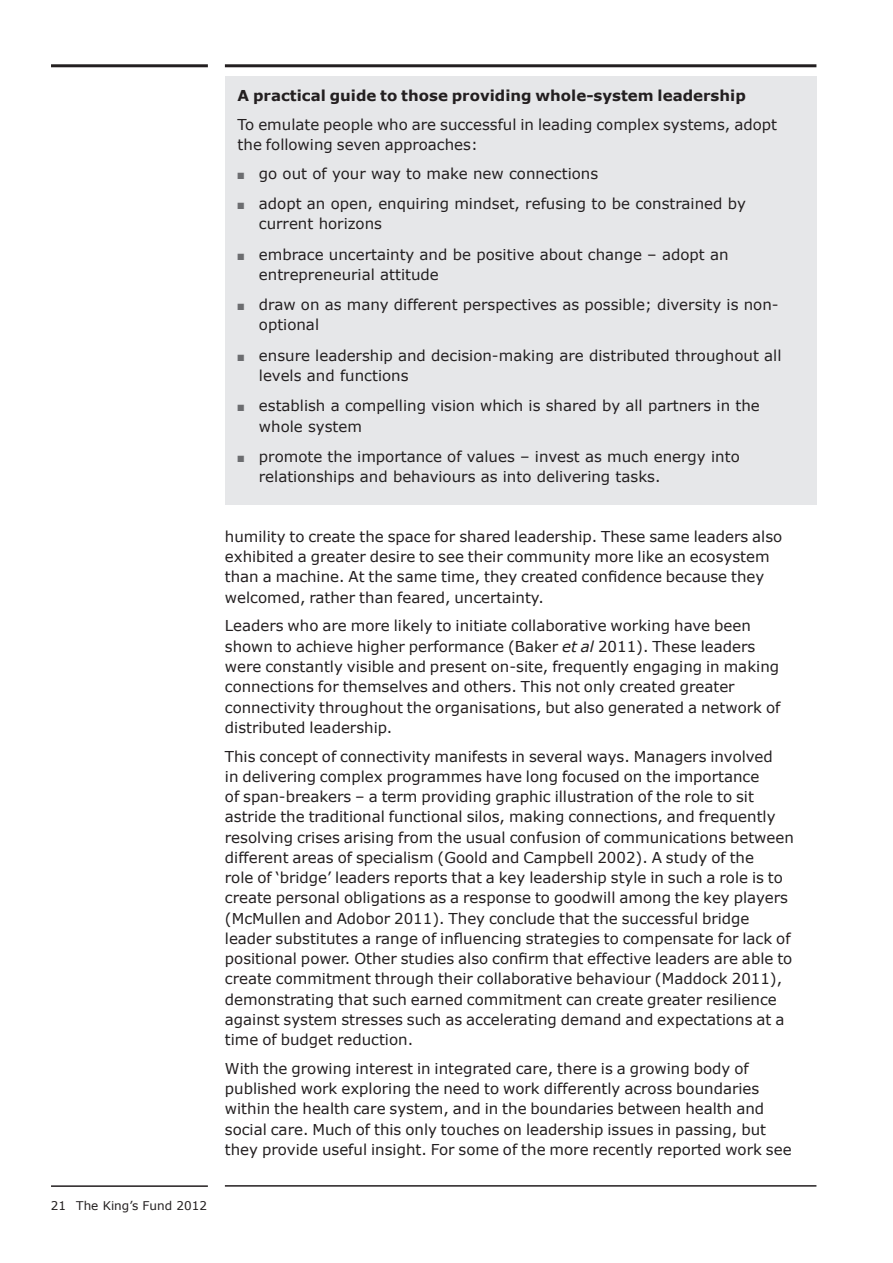
<style>
.page{position:relative;width:893px;height:1263px;background:#fff}
.page>*{position:absolute;margin:0;border:0;box-sizing:border-box;transform-origin:0 0}
.t1{font:15px/20.2px "Verdana";color:#231f20}
.t2{font:700 15px "Verdana";color:#231f20}
.t3{font:12px "Verdana";color:#231f20}
.s1{color:#6c6d70}
.s2{font-style:italic}
</style>
<div class="page">
<hr style="left:51px;top:64px;width:157px;height:3px;background:#231f20">
<hr style="left:225px;top:64px;width:591px;height:3px;background:#231f20">
<hr style="left:51px;top:1185px;width:157px;height:2px;background:#231f20">
<hr style="left:225px;top:1185px;width:591px;height:1px;background:#231f20">
<div style="left:225px;top:77px;width:591px;height:428px;background:#e6e7e9"></div>
<p class="t3" style="left:51px;top:1197px;width:158px">21 The King’s Fund 2012</p>
<p class="t2" style="left:238px;top:86px;width:510px">A practical guide to those providing whole-system leadership</p>
<p class="t1" style="left:238px;top:113px;width:541px">To emulate people who are successful in leading complex systems, adopt the following seven approaches:</p>
<p class="t1" style="left:238px;top:162px;width:362px"><span class="s1">■</span> go out of your way to make new connections</p>
<p class="t1" style="left:259px;top:193px;width:488px;text-indent:-21px"><span class="s1">■</span> adopt an open, enquiring mindset, refusing to be constrained by current horizons</p>
<p class="t1" style="left:259px;top:243px;width:471px;text-indent:-21px"><span class="s1">■</span> embrace uncertainty and be positive about change – adopt an entrepreneurial attitude</p>
<p class="t1" style="left:259px;top:294px;width:521px;text-indent:-21px"><span class="s1">■</span> draw on as many different perspectives as possible; diversity is non&shy;optional</p>
<p class="t1" style="left:259px;top:345px;width:524px;text-indent:-21px"><span class="s1">■</span> ensure leadership and decision-making are distributed throughout all levels and functions</p>
<p class="t1" style="left:259px;top:395px;width:502px;text-indent:-21px"><span class="s1">■</span> establish a compelling vision which is shared by all partners in the whole system</p>
<p class="t1" style="left:259px;top:446px;width:482px;text-indent:-21px"><span class="s1">■</span> promote the importance of values – invest as much energy into relationships and behaviours as into delivering tasks.</p>
<p class="t1" style="left:225px;top:526px;width:559px">humility to create the space for shared leadership. These same leaders also exhibited a greater desire to see their community more like an ecosystem than a machine. At the same time, they created confidence because they welcomed, rather than feared, uncertainty.</p>
<p class="t1" style="left:225px;top:615px;width:557px">Leaders who are more likely to initiate collaborative working have been shown to achieve higher performance (Baker <span class="s2">et al</span> 2011). These leaders were constantly visible and present on-site, frequently engaging in making connections for themselves and others. This not only created greater connectivity throughout the organisations, but also generated a network of distributed leadership.</p>
<p class="t1" style="left:225px;top:745px;width:571px">This concept of connectivity manifests in several ways. Managers involved<br>in delivering complex programmes have long focused on the importance<br>of span-breakers – a term providing graphic illustration of the role to sit astride the traditional functional silos, making connections, and frequently resolving crises arising from the usual confusion of communications between different areas of specialism (Goold and Campbell 2002). A study of the<br>role of ‘bridge’ leaders reports that a key leadership style in such a role is to create personal obligations as a response to goodwill among the key players (McMullen and Adobor 2011). They conclude that the successful bridge leader substitutes a range of influencing strategies to compensate for lack of positional power. Other studies also confirm that effective leaders are able to create commitment through their collaborative behaviour (Maddock 2011), demonstrating that such earned commitment can create greater resilience against system stresses such as accelerating demand and expectations at a time of budget reduction.</p>
<p class="t1" style="left:225px;top:1058px;width:568px">With the growing interest in integrated care, there is a growing body of published work exploring the need to work differently across boundaries within the health care system, and in the boundaries between health and social care. Much of this only touches on leadership issues in passing, but they provide useful insight. For some of the more recently reported work see</p>
</div>
